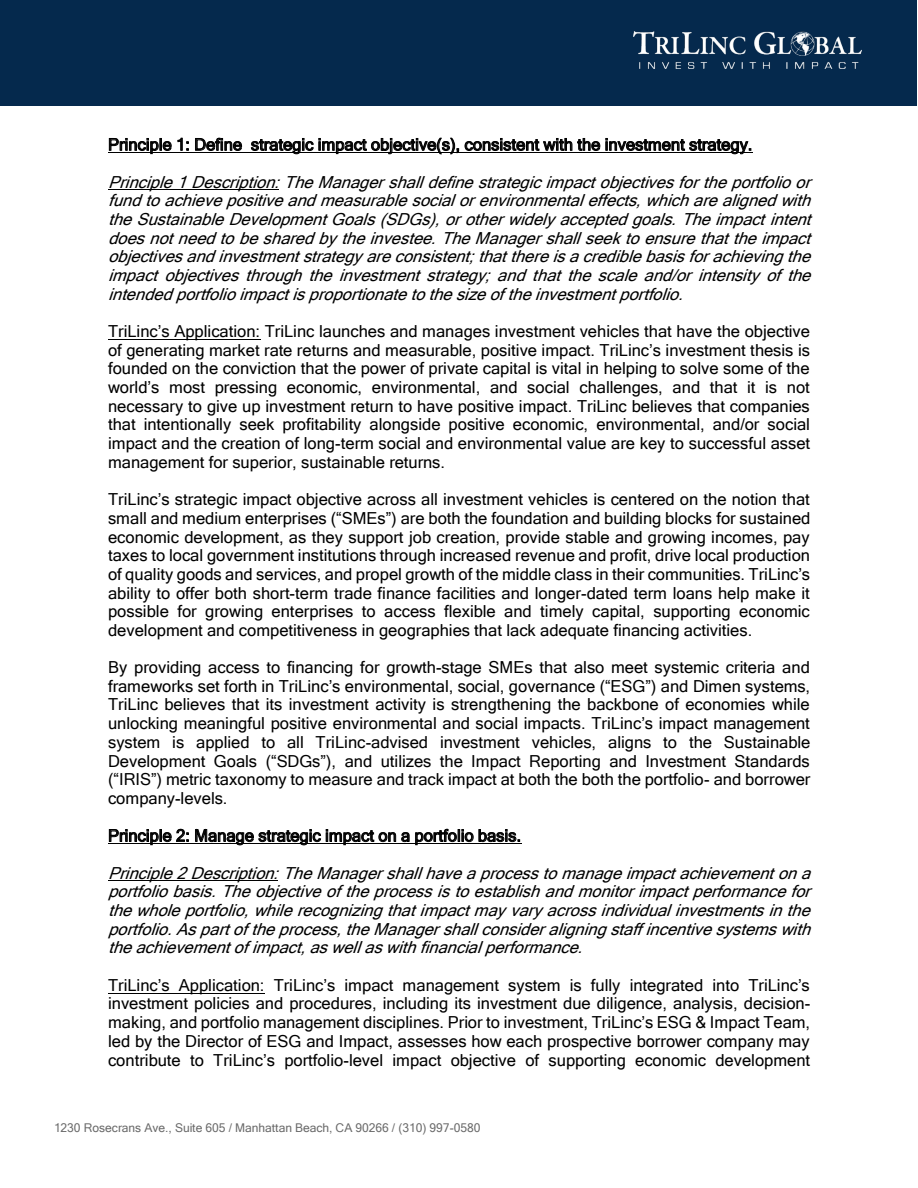
<style>
.page{position:relative;width:918px;height:1188px;background:#fff}
.page>*{position:absolute;margin:0;border:0;box-sizing:border-box;transform-origin:0 0}
.t1{font:16.5px/18.6px "Microsoft Sans Serif";color:#000;text-align:justify}
.t2{font:italic 16.5px/18.8px "Microsoft Sans Serif";color:#000;text-align:justify}
.t3{font:12px "Microsoft Sans Serif";letter-spacing:-.005em;color:#6a6a6a}
</style>
<div class="page">
<div style="left:0;top:0;width:917px;height:106px;background:#05294d"></div>
<img style="left:633px;top:31px;width:228px;height:37px">
<svg style="left:109px;top:138px;width:80px;height:16px"></svg>
<svg style="left:195px;top:138px;width:47px;height:13px"></svg>
<svg style="left:251px;top:138px;width:208px;height:16px"></svg>
<svg style="left:465px;top:138px;width:135px;height:13px"></svg>
<svg style="left:606px;top:138px;width:145px;height:16px"></svg>
<hr style="left:108px;top:152px;width:645px;height:1px;background:#000">
<hr style="left:108px;top:189px;width:171px;height:1px;background:#000">
<hr style="left:108px;top:339px;width:152px;height:1px;background:#000">
<svg style="left:109px;top:829px;width:80px;height:16px"></svg>
<svg style="left:195px;top:828px;width:325px;height:17px"></svg>
<hr style="left:108px;top:843px;width:413px;height:1px;background:#000">
<hr style="left:108px;top:881px;width:170px;height:1px;background:#000">
<hr style="left:108px;top:993px;width:157px;height:1px;background:#000">
<p class="t1" style="left:108px;top:135px;width:646px">Principle 1: Define strategic impact objective(s), consistent with the investment strategy.</p>
<p class="t2" style="left:108px;top:172px;width:711px">Principle1Description: TheManagershalldefinestrategicimpactobjectivesfortheportfolioor fundtoachievepositiveandmeasurablesocialorenvironmentaleffects,whicharealignedwith theSustainableDevelopmentGoals(SDGs),orotherwidelyacceptedgoals.Theimpactintent doesnotneedtobesharedbytheinvestee.TheManagershallseektoensurethattheimpact objectivesandinvestmentstrategyareconsistent;thatthereisacrediblebasisforachievingthe impactobjectivesthroughtheinvestmentstrategy;andthatthescaleand/orintensityofthe intendedportfolioimpactisproportionatetothesizeoftheinvestmentportfolio.</p>
<p class="t1" style="left:108px;top:321px;width:704px">TriLinc’s Application: TriLinc launches and manages investment vehicles that have the objective of generating market rate returns and measurable, positive impact. TriLinc’s investment thesis is founded on the conviction that the power of private capital is vital in helping to solve some of the world’s most pressing economic, environmental, and social challenges, and that it is not necessary to give up investment return to have positive impact. TriLinc believes that companies that intentionally seek profitability alongside positive economic, environmental, and/or social impact and the creation of long-term social and environmental value are key to successful asset management for superior, sustainable returns.</p>
<p class="t1" style="left:108px;top:490px;width:704px">TriLinc’s strategic impact objective across all investment vehicles is centered on the notion that small and medium enterprises (“SMEs”) are both the foundation and building blocks for sustained economic development, as they support job creation, provide stable and growing incomes, pay taxes to local government institutions through increased revenue and profit, drive local production of quality goods and services, and propel growth of the middle class in their communities. TriLinc’s ability to offer both short-term trade finance facilities and longer-dated term loans help make it possible for growing enterprises to access flexible and timely capital, supporting economic development and competitiveness in geographies that lack adequate financing activities.</p>
<p class="t1" style="left:108px;top:658px;width:704px">By providing access to financing for growth-stage SMEs that also meet systemic criteria and frameworks set forth in TriLinc’s environmental, social, governance (“ESG”) and Dimen systems, TriLinc believes that its investment activity is strengthening the backbone of economies while unlocking meaningful positive environmental and social impacts. TriLinc’s impact management system is applied to all TriLinc-advised investment vehicles, aligns to the Sustainable Development Goals (“SDGs”), and utilizes the Impact Reporting and Investment Standards (“IRIS”) metric taxonomy to measure and track impact at both the both the portfolio- and borrower company-levels.</p>
<p class="t1" style="left:108px;top:826px;width:415px">Principle 2: Manage strategic impact on a portfolio basis.</p>
<p class="t2" style="left:108px;top:863px;width:710px">Principle2Description: TheManagershallhaveaprocesstomanageimpactachievementona portfoliobasis.Theobjectiveoftheprocessistoestablishandmonitorimpactperformancefor thewholeportfolio,whilerecognizingthatimpactmayvaryacrossindividualinvestmentsinthe portfolio.Aspartoftheprocess,theManagershallconsideraligningstaffincentivesystemswith theachievementofimpact,aswellaswithfinancialperformance.</p>
<p class="t1" style="left:108px;top:975px;width:704px">TriLinc’s Application: TriLinc’s impact management system is fully integrated into TriLinc’s investment policies and procedures, including its investment due diligence, analysis, decision&shy;making, and portfolio management disciplines. Prior to investment, TriLinc’s ESG &amp; Impact Team, led by the Director of ESG and Impact, assesses how each prospective borrower company may contribute to TriLinc’s portfolio-level impact objective of supporting economic development</p>
<p class="t3" style="left:54px;top:1120px;width:428px">1230 Rosecrans Ave., Suite 605 / Manhattan Beach, CA 90266 / (310) 997-0580</p>
</div>
